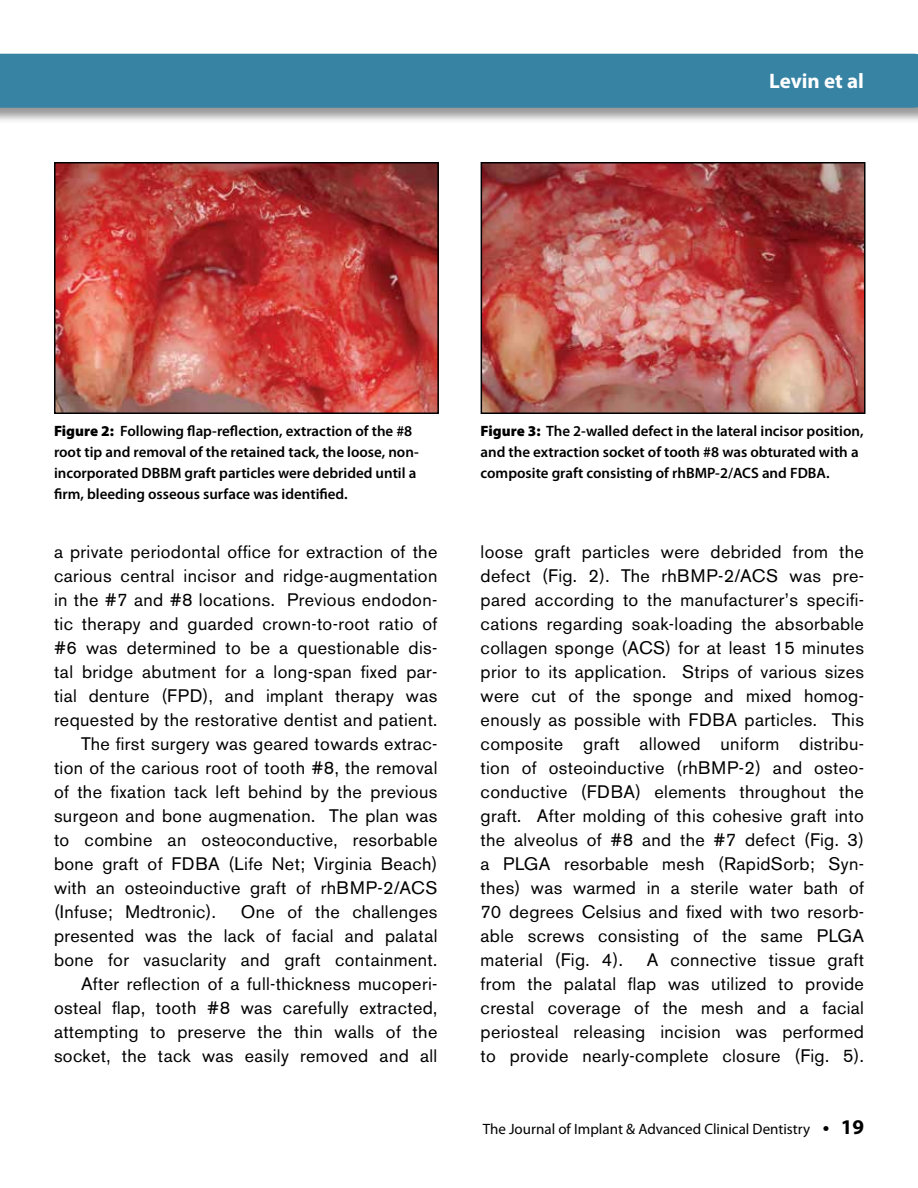
<style>
.page{position:relative;width:918px;height:1188px;background:#fff}
.page>*{position:absolute;margin:0;border:0;box-sizing:border-box;transform-origin:0 0}
.t1{font:700 21px "Myriad Pro";color:#fff}
.t2{font:700 21px "Myriad Pro";color:#000}
.t3{font:18px/24px "Akzidenz Grotesk BE";letter-spacing:.02em;color:#000;text-align:justify}
.t4{font:600 15px/21px "Myriad Pro";color:#000}
.t5{font:15px "Myriad Pro";color:#000}
.s1{font-weight:900}
</style>
<div class="page">
<div style="left:0;top:54px;width:918px;height:70px;background:#000;opacity:.4"></div>
<div style="left:0;top:54px;width:918px;height:54px;background:#3683a4"></div>
<img style="left:57px;top:165px;width:379px;height:246px">
<div style="left:54px;top:162px;width:385px;height:252px;border:2px solid #000"></div>
<img style="left:484px;top:165px;width:379px;height:246px">
<div style="left:481px;top:162px;width:385px;height:252px;border:2px solid #000"></div>
<p class="t1" style="left:769px;top:69px;width:96px">Levin et al</p>
<p class="t4" style="left:54px;top:421px;width:366px"><span class="s1">Figure 2:</span> Following flap-reflection, extraction of the #8 root tip and removal of the retained tack, the loose, non&shy;incorporated DBBM graft particles were debrided until a firm, bleeding osseous surface was identified.</p>
<p class="t4" style="left:481px;top:421px;width:385px"><span class="s1">Figure 3:</span> The 2-walled defect in the lateral incisor position, and the extraction socket of tooth #8 was obturated with a composite graft consisting of rhBMP-2/ACS and FDBA.</p>
<p class="t3" style="left:54px;top:540px;width:385px">a private periodontal office for extraction of the</p>
<p class="t3" style="left:54px;top:564px;width:385px">carious central incisor and ridge-augmentation</p>
<p class="t3" style="left:54px;top:588px;width:385px">in the #7 and #8 locations. Previous endodon-</p>
<p class="t3" style="left:54px;top:612px;width:385px">tic therapy and guarded crown-to-root ratio of</p>
<p class="t3" style="left:54px;top:636px;width:385px">#6 was determined to be a questionable dis-</p>
<p class="t3" style="left:54px;top:660px;width:385px">tal bridge abutment for a long-span fixed par-</p>
<p class="t3" style="left:54px;top:684px;width:385px">tial denture (FPD), and implant therapy was</p>
<p class="t3" style="left:54px;top:708px;width:385px">requested by the restorative dentist and patient.</p>
<p class="t3" style="left:81px;top:732px;width:358px">The first surgery was geared towards extrac-</p>
<p class="t3" style="left:54px;top:756px;width:385px">tion of the carious root of tooth #8, the removal</p>
<p class="t3" style="left:54px;top:780px;width:385px">of the fixation tack left behind by the previous</p>
<p class="t3" style="left:54px;top:804px;width:385px">surgeon and bone augmenation. The plan was</p>
<p class="t3" style="left:54px;top:828px;width:385px">to combine an osteoconductive, resorbable</p>
<p class="t3" style="left:54px;top:852px;width:385px">bone graft of FDBA (Life Net; Virginia Beach)</p>
<p class="t3" style="left:54px;top:876px;width:385px">with an osteoinductive graft of rhBMP-2/ACS</p>
<p class="t3" style="left:54px;top:900px;width:163px">(Infuse; Medtronic).</p>
<p class="t3" style="left:54px;top:900px;width:385px;text-align:right">One of the challenges<br>presented was the lack of facial and palatal bone for vasuclarity and graft containment.<br>After reflection of a full-thickness mucoperi&shy;osteal flap, tooth #8 was carefully extracted, attempting to preserve the thin walls of the socket, the tack was easily removed and all</p>
<p class="t3" style="left:481px;top:540px;width:385px">loose graft particles were debrided from the defect (Fig. 2). The rhBMP-2/ACS was pre&shy;pared according to the manufacturer’s specifi&shy;cations regarding soak-loading the absorbable collagen sponge (ACS) for at least 15 minutes prior to its application. Strips of various sizes were cut of the sponge and mixed homog&shy;enously as possible with FDBA particles. This composite graft allowed uniform distribu&shy;tion of osteoinductive (rhBMP-2) and osteo&shy;conductive (FDBA) elements throughout the graft. After molding of this cohesive graft into the alveolus of #8 and the #7 defect (Fig. 3) a PLGA resorbable mesh (RapidSorb; Syn&shy;thes) was warmed in a sterile water bath of 70 degrees Celsius and fixed with two resorb&shy;able screws consisting of the same PLGA material (Fig. 4).</p>
<p class="t3" style="left:481px;top:948px;width:385px;text-indent:166px">A connective tissue graft from the palatal flap was utilized to provide crestal coverage of the mesh and a facial periosteal releasing incision was performed to provide nearly-complete closure (Fig. 5).</p>
<p class="t5" style="left:483px;top:1121px;width:329px">The Journal of Implant &amp; Advanced Clinical Dentistry</p>
<p class="t2" style="left:841px;top:1115px;width:25px">19</p>
</div>
